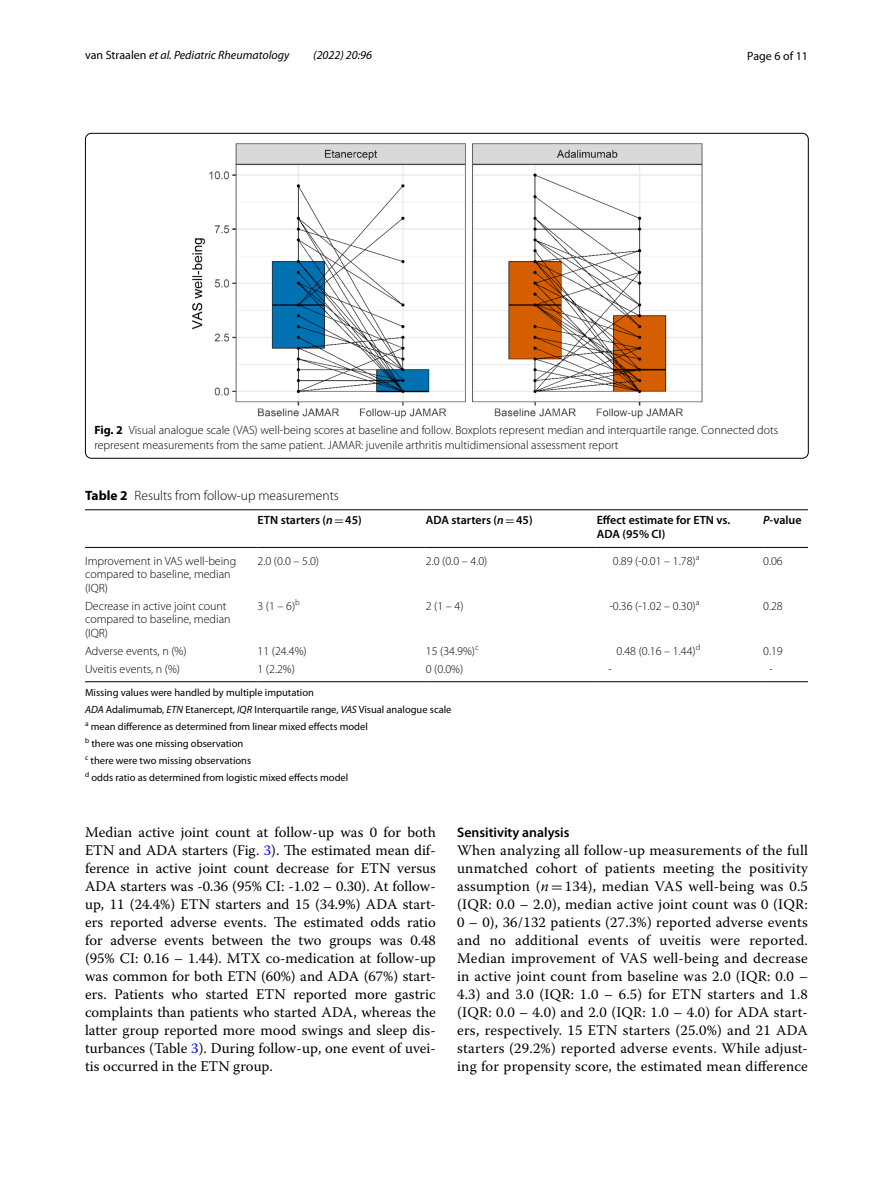
<style>
.page{position:relative;width:893px;height:1187px;background:#fff}
.page>*{position:absolute;margin:0;border:0;box-sizing:border-box;transform-origin:0 0}
.t1{font:14.7px/18px "Warnock Pro";letter-spacing:.01em;color:#000;text-align:justify}
.t2{font:600 13.8px "Myriad Pro";color:#000}
.t3{font:300 13.5px "Myriad Pro";color:#000}
.t4{font:300 12px/13.5px "Myriad Pro";color:#000}
.t5{font:600 12px/13.5px "Myriad Pro";color:#000}
.t6{font:italic 12px "Myriad Pro";color:#000}
.t7{font:12px "Myriad Pro";color:#000}
.t8{font:10.5px/17px "Myriad Pro";color:#000}
.s1{font-style:normal}
.s2{font-weight:700}
.s3{font-style:italic}
.s4{font-family:"MTSY";font-weight:400}
.s5{color:#00f}
.s6{font-family:"MTSY"}
</style>
<div class="page">
<img style="left:192px;top:143px;width:510px;height:276px">
<hr style="left:85px;top:509px;width:172px;height:1px;background:#000">
<hr style="left:85px;top:547px;width:172px;height:1px;background:#000">
<hr style="left:257px;top:509px;width:169px;height:1px;background:#000">
<hr style="left:257px;top:547px;width:169px;height:1px;background:#000">
<hr style="left:426px;top:509px;width:171px;height:1px;background:#000">
<hr style="left:426px;top:547px;width:171px;height:1px;background:#000">
<hr style="left:597px;top:509px;width:166px;height:1px;background:#000">
<hr style="left:597px;top:547px;width:166px;height:1px;background:#000">
<hr style="left:763px;top:509px;width:45px;height:1px;background:#000">
<hr style="left:763px;top:547px;width:45px;height:1px;background:#000">
<hr style="left:85px;top:681px;width:172px;height:1px;background:#000">
<hr style="left:257px;top:681px;width:169px;height:1px;background:#000">
<hr style="left:426px;top:681px;width:171px;height:1px;background:#000">
<hr style="left:597px;top:681px;width:166px;height:1px;background:#000">
<hr style="left:763px;top:681px;width:45px;height:1px;background:#000">
<p class="t6" style="left:85px;top:48px;width:206px"><span class="s1">van Straalen</span> et al. Pediatric Rheumatology</p>
<p class="t6" style="left:313px;top:48px;width:60px">(2022) 20:96</p>
<p class="t7" style="left:747px;top:48px;width:62px">Page 6 of 11</p>
<p class="t4" style="left:94px;top:422px;width:685px;line-height:15px"><span class="s2">Fig. 2</span> Visual analogue scale (VAS) well-being scores at baseline and follow. Boxplots represent median and interquartile range. Connected dots represent measurements from the same patient. JAMAR: juvenile arthritis multidimensional assessment report</p>
<p class="t3" style="left:85px;top:488px;width:255px"><span class="s2">Table 2</span> Results from follow-up measurements</p>
<p class="t5" style="left:257px;top:513px;width:106px">ETN starters (<span class="s3">n</span><span class="s4">=</span>45)</p>
<p class="t5" style="left:426px;top:513px;width:108px">ADA starters (<span class="s3">n</span><span class="s4">=</span>45)</p>
<p class="t5" style="left:597px;top:513px;width:135px">Effect estimate for ETN vs.<br>ADA (95% CI)</p>
<p class="t5" style="left:763px;top:513px;width:40px"><span class="s3">P</span>-value</p>
<p class="t4" style="left:85px;top:554px;width:153px">Improvement in VAS well-being compared to baseline, median (IQR)</p>
<p class="t4" style="left:257px;top:554px;width:63px">2.0 (0.0 – 5.0)</p>
<p class="t4" style="left:426px;top:554px;width:63px">2.0 (0.0 – 4.0)</p>
<p class="t4" style="left:613px;top:554px;width:88px">0.89 (-0.01 – 1.78)<sup>a</sup></p>
<p class="t4" style="left:763px;top:554px;width:21px">0.06</p>
<p class="t4" style="left:85px;top:599px;width:147px">Decrease in active joint count compared to baseline, median (IQR)</p>
<p class="t4" style="left:257px;top:599px;width:44px">3 (1 – 6)<sup>b</sup></p>
<p class="t4" style="left:426px;top:599px;width:39px">2 (1 – 4)</p>
<p class="t4" style="left:609px;top:599px;width:92px">-0.36 (-1.02 – 0.30)<sup>a</sup></p>
<p class="t4" style="left:763px;top:599px;width:21px">0.28</p>
<p class="t4" style="left:85px;top:644px;width:103px">Adverse events, n (%)</p>
<p class="t4" style="left:257px;top:644px;width:51px">11 (24.4%)</p>
<p class="t4" style="left:426px;top:644px;width:54px">15 (34.9%)<sup>c</sup></p>
<p class="t4" style="left:616px;top:644px;width:85px">0.48 (0.16 – 1.44)<sup>d</sup></p>
<p class="t4" style="left:763px;top:644px;width:21px">0.19</p>
<p class="t4" style="left:85px;top:662px;width:96px">Uveitis events, n (%)</p>
<p class="t4" style="left:257px;top:662px;width:39px">1 (2.2%)</p>
<p class="t4" style="left:426px;top:662px;width:39px">0 (0.0%)</p>
<p class="t4" style="left:608px;top:662px;width:4px">-</p>
<p class="t4" style="left:769px;top:662px;width:4px">-</p>
<p class="t8" style="left:85px;top:683px;width:368px">Missing values were handled by multiple imputation<br><span class="s3">ADA</span> Adalimumab, <span class="s3">ETN</span> Etanercept, <span class="s3">IQR</span> Interquartile range, <span class="s3">VAS</span> Visual analogue scale <sup>a</sup> mean difference as determined from linear mixed effects model<br><sup>b</sup> there was one missing observation<br><sup>c</sup> there were two missing observations<br><sup>d</sup> odds ratio as determined from logistic mixed effects model</p>
<p class="t1" style="left:85px;top:822px;width:352px">Median active joint count at follow-up was 0 for both ETN and ADA starters (Fig. <span class="s5">3</span>). The estimated mean dif&shy;ference in active joint count decrease for ETN versus ADA starters was -0.36 (95% CI: -1.02 – 0.30). At follow&shy;up, 11 (24.4%) ETN starters and 15 (34.9%) ADA start&shy;ers reported adverse events. The estimated odds ratio for adverse events between the two groups was 0.48 (95% CI: 0.16 – 1.44). MTX co-medication at follow-up was common for both ETN (60%) and ADA (67%) start&shy;ers. Patients who started ETN reported more gastric complaints than patients who started ADA, whereas the latter group reported more mood swings and sleep dis&shy;turbances (Table <span class="s5">3</span>). During follow-up, one event of uvei&shy;tis occurred in the ETN group.</p>
<p class="t2" style="left:457px;top:823px;width:114px">Sensitivity analysis</p>
<p class="t1" style="left:457px;top:840px;width:352px">When analyzing all follow-up measurements of the full unmatched cohort of patients meeting the positivity assumption (<span class="s3">n</span><span class="s6">=</span>134), median VAS well-being was 0.5 (IQR: 0.0 – 2.0), median active joint count was 0 (IQR:<br>0 – 0), 36/132 patients (27.3%) reported adverse events and no additional events of uveitis were reported.<br>Median improvement of VAS well-being and decrease in active joint count from baseline was 2.0 (IQR: 0.0 – 4.3) and 3.0 (IQR: 1.0 – 6.5) for ETN starters and 1.8 (IQR: 0.0 – 4.0) and 2.0 (IQR: 1.0 – 4.0) for ADA start&shy;ers, respectively. 15 ETN starters (25.0%) and 21 ADA starters (29.2%) reported adverse events. While adjust&shy;ing for propensity score, the estimated mean difference</p>
</div>
